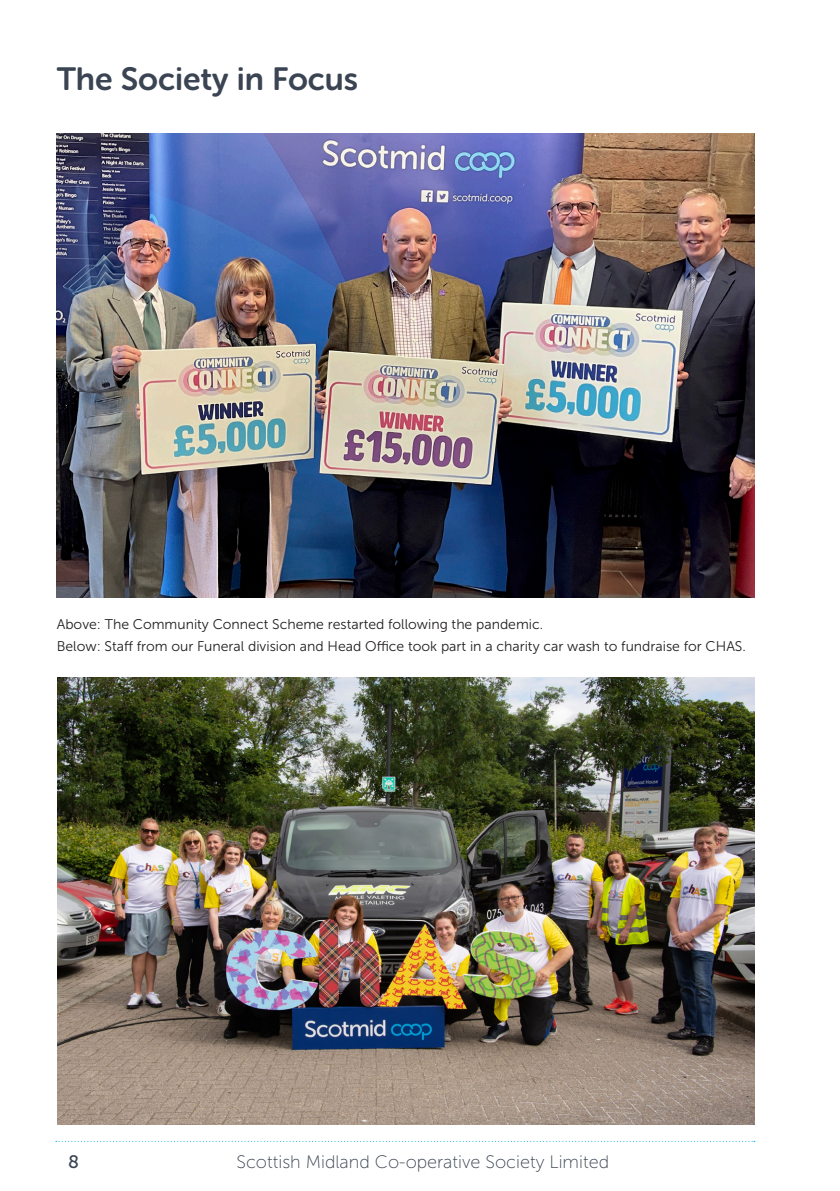
<style>
.page{position:relative;width:840px;height:1191px;background:#fff}
.page>*{position:absolute;margin:0;border:0;box-sizing:border-box;transform-origin:0 0}
.Page_Headers{font:32px "Museo Sans Rounded 700";color:#3a4452}
.t1{font:18px "Museo Sans 100";color:#3a4452}
.t2{font:18px "Museo Sans 500";color:#3a4452}
.Captions{font:14px "Museo Sans 300";color:#231f20}
</style>
<div class="page">
<svg style="left:56px;top:1140px;width:697px;height:1px"></svg>
<img style="left:57px;top:133px;width:697px;height:464px">
<img style="left:57px;top:677px;width:697px;height:447px">
<p class="Page_Headers" style="left:57px;top:61px;width:303px">The Society in Focus</p>
<p class="Captions" style="left:57px;top:616px;width:487px">Above: The Community Connect Scheme restarted following the pandemic.</p>
<p class="Captions" style="left:57px;top:638px;width:690px">Below: Staff from our Funeral division and Head Office took part in a charity car wash to fundraise for CHAS.</p>
<p class="t2" style="left:68px;top:1151px;width:12px">8</p>
<p class="t1" style="left:236px;top:1152px;width:374px">Scottish Midland Co-operative Society Limited</p>
</div>
